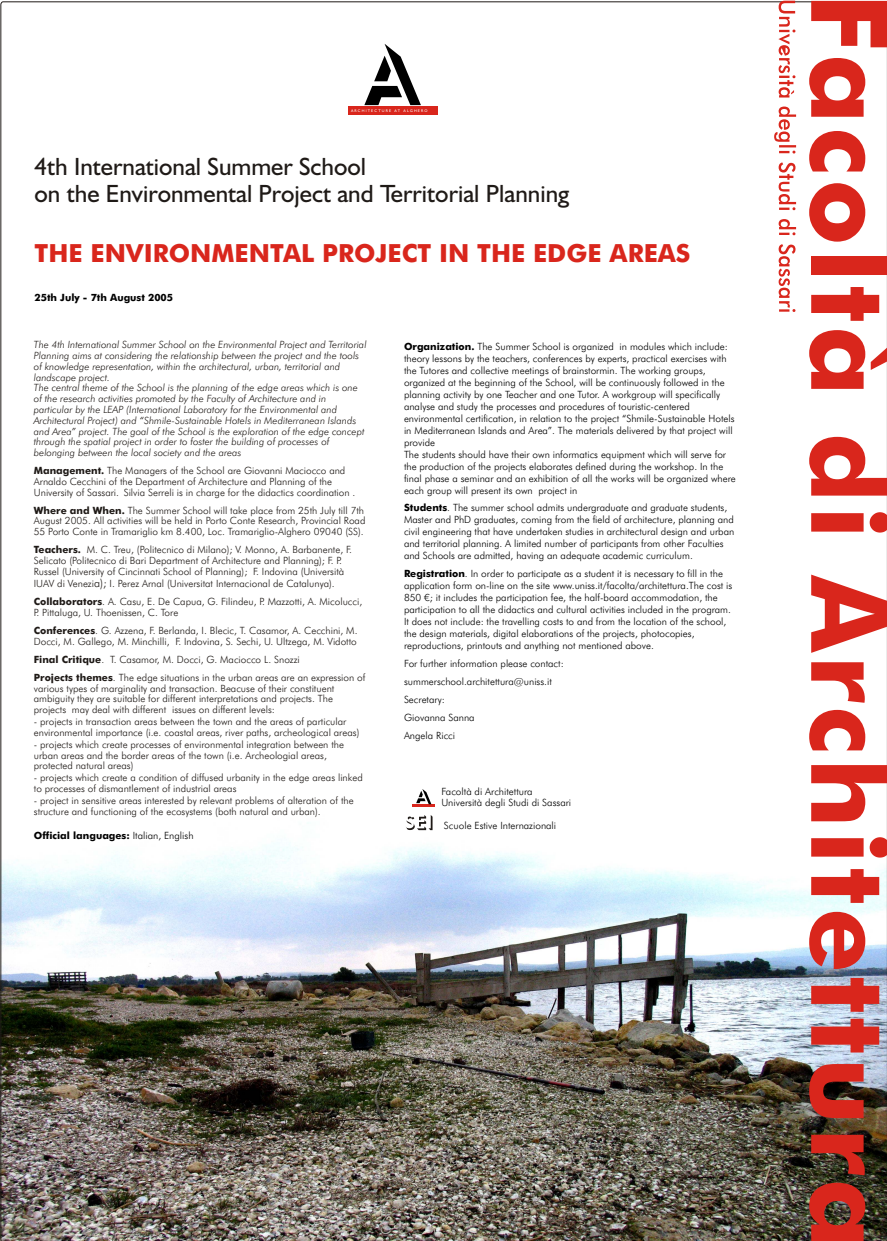
<style>
.page{position:relative;width:887px;height:1241px;background:#fff}
.page>*{position:absolute;margin:0;border:0;box-sizing:border-box;transform-origin:0 0}
.t1{font:700 106.19px "Futura Md BT";letter-spacing:.03em;color:#d9261c}
.t2{font:25px/26.8px "Humanst 521 BT";color:#1f1a17}
.t3{font:700 25px "Futura Md BT";color:#d9261c}
.t4{font:10px/12px "Futura Lt BT";color:#000}
.t5{font:10px/10.8px "Futura Lt BT";color:#1f1a17}
.t6{font:italic 10px/10.8px "Futura Lt BT";color:#1f1a17}
.t7{font:10px "Futura Md BT";color:#000}
.t8{font:700 10px "Futura Md BT";color:#000}
.t9{font:3.81px "Humanst 521 BT";letter-spacing:.3em;color:#fff}
.s1{font-family:"Futura Md BT"}
.s2{font-size:11.25px}
.s3{font-family:"Futura Md BT";font-weight:700}
.s4{font-family:"Futura Lt BT"}
</style>
<div class="page">
<img style="left:1px;top:2px;width:885px;height:1239px">
<div style="left:347px;top:106px;width:90px;height:9px;background:#d9261c"></div>
<svg style="left:364px;top:44px;width:57px;height:61px"></svg>
<svg style="left:774px;top:1px;width:21px;height:311px"></svg>
<svg style="left:405px;top:815px;width:27px;height:15px"></svg>
<hr style="left:412px;top:804px;width:22px;height:2px;background:#d9261c">
<svg style="left:416px;top:789px;width:15px;height:15px"></svg>
<p class="t9" style="left:351px;top:109px;width:78px">ARCHITECTURE AT ALGHERO</p>
<h2 class="t2" style="left:35px;top:155px;width:536px">4th International Summer School<br>on the Environmental Project and Territorial Planning</h2>
<h2 class="t3" style="left:35px;top:243px;width:657px">THE ENVIRONMENTAL PROJECT IN THE EDGE AREAS</h2>
<p class="t8" style="left:35px;top:294px;width:140px">25th July - 7th August 2005</p>
<p class="t6" style="left:34px;top:340px;width:334px">The 4th International Summer School on the Environmental Project and Territorial Planning aims at considering the relationship between the project and the tools of knowledge representation, within the architectural, urban, territorial and landscape project.<br>The central theme of the School is the planning of the edge areas which is one of the research activities promoted by the Faculty of Architecture and in particular by the LEAP (International Laboratory for the Environmental and Architectural Project) and “Shmile-Sustainable Hotels in Mediterranean Islands and Area” project. The goal of the School is the exploration of the edge concept through the spatial project in order to foster the building of processes of belonging between the local society and the areas</p>
<p class="t5" style="left:34px;top:466px;width:323px"><span class="s1">Management.</span> The Managers of the School are Giovanni Maciocco and<br>Arnaldo Cecchini of the Department of Architecture and Planning of the<br>University of Sassari. Silvia Serreli is in charge for the didactics coordination .</p>
<p class="t5" style="left:34px;top:506px;width:333px"><span class="s1">Where and When.</span> The Summer School will take place from 25th July till 7th<br>August 2005. All activities will be held in Porto Conte Research, Provincial Road<br>55 Porto Conte in Tramariglio km 8.400, Loc. Tramariglio-Alghero 09040 (SS).</p>
<p class="t5" style="left:34px;top:545px;width:319px"><span class="s1">Teachers.</span> M. C. Treu, (Politecnico di Milano); V. Monno, A. Barbanente, F.<br>Selicato (Politecnico di Bari Department of Architecture and Planning); F. P.<br>Russel (University of Cincinnati School of Planning); F. Indovina (Università</p>
<p class="t5" style="left:34px;top:575px;width:330px;line-height:18.4px">IUAV di Venezi<span class="s2">a);</span> I. Perez Arnal (Universitat Internacional de Catalunya).<br><span class="s3">Collaborators</span>. A. Casu, E. De Capua, G. Filindeu, P. Mazzotti, A. Micolucci,</p>
<p class="t5" style="left:34px;top:604px;width:325px;line-height:18px">P. Pittaluga, U. Thoenissen, C. Tore<br><span class="s3">Conferences</span>. G. Azzena, F. Berlanda, I. Blecic, T. Casamor, A. Cecchini, M.</p>
<p class="t5" style="left:34px;top:633px;width:333px;line-height:18px">Docci, M. Gallego, M. Minchilli, F. Indovina, S. Sechi, U. Ultzega, M. Vidotto<br><span class="s3">Final Critique</span>. T. Casamor, M. Docci, G. Maciocco L. Snozzi<br><span class="s3">Projects themes</span>. The edge situations in the urban areas are an expression of</p>
<p class="t5" style="left:34px;top:683px;width:302px">various types of marginality and transaction. Beacuse of their constituent ambiguity they are suitable for different interpretations and projects. The projects may deal with different issues on different levels:</p>
<p class="t5" style="left:34px;top:717px;width:327px">- projects in transaction areas between the town and the areas of particular environmental importance (i.e. coastal areas, river paths, archeological areas)</p>
<p class="t5" style="left:34px;top:740px;width:311px">- projects which create processes of environmental integration between the urban areas and the border areas of the town (i.e. Archeologial areas, protected natural areas)</p>
<p class="t5" style="left:34px;top:773px;width:330px">- projects which create a condition of diffused urbanity in the edge areas linked to processes of dismantlement of industrial areas</p>
<p class="t5" style="left:34px;top:796px;width:321px">- project in sensitive areas interested by relevant problems of alteration of the structure and functioning of the ecosystems (both natural and urban).</p>
<p class="t7" style="left:34px;top:831px;width:161px">Official languages: <span class="s4">Italian, English</span></p>
<p class="t4" style="left:404px;top:341px;width:333px"><span class="s1">Organization.</span> The Summer School is organized in modules which include: theory lessons by the teachers, conferences by experts, practical exercises with the Tutores and collective meetings of brainstormin. The working groups, organized at the beginning of the School, will be continuously followed in the planning activity by one Teacher and one Tutor. A workgroup will specifically analyse and study the processes and procedures of touristic-centered environmental certification, in relation to the project “Shmile-Sustainable Hotels in Mediterranean Islands and Area”. The materials delivered by that project will provide<br>The students should have their own informatics equipment which will serve for the production of the projects elaborates defined during the workshop. In the final phase a seminar and an exhibition of all the works will be organized where each group will present its own project in</p>
<p class="t4" style="left:404px;top:503px;width:332px"><span class="s3">Students</span>. The summer school admits undergraduate and graduate students, Master and PhD graduates, coming from the field of architecture, planning and civil engineering that have undertaken studies in architectural design and urban and territorial planning. A limited number of participants from other Faculties and Schools are admitted, having an adequate academic curriculum.</p>
<p class="t4" style="left:404px;top:569px;width:330px"><span class="s3">Registration</span>. In order to participate as a student it is necessary to fill in the application form on-line on the site www.uniss.it/facolta/architettura.The cost is 850 €; it includes the participation fee, the half-board accommodation, the participation to all the didactics and cultural activities included in the program.<br>It does not include: the travelling costs to and from the location of the school, the design materials, digital elaborations of the projects, photocopies, reproductions, printouts and anything not mentioned above.</p>
<p class="t4" style="left:404px;top:656px;width:161px;line-height:18px">For further information please contact: summerschool.architettura@uniss.it<br>Secretary:<br>Giovanna Sanna<br>Angela Ricci</p>
<p class="t4" style="left:441px;top:787px;width:131px;line-height:10.8px">Facoltà di Architettura<br>Università degli Studi di Sassari</p>
<p class="t4" style="left:444px;top:820px;width:114px">Scuole Estive Internazionali</p>
<h1 class="t1" style="left:891px;top:-7px;width:1257px;rotate:90deg">Facoltà di Architettura</h1>
</div>
